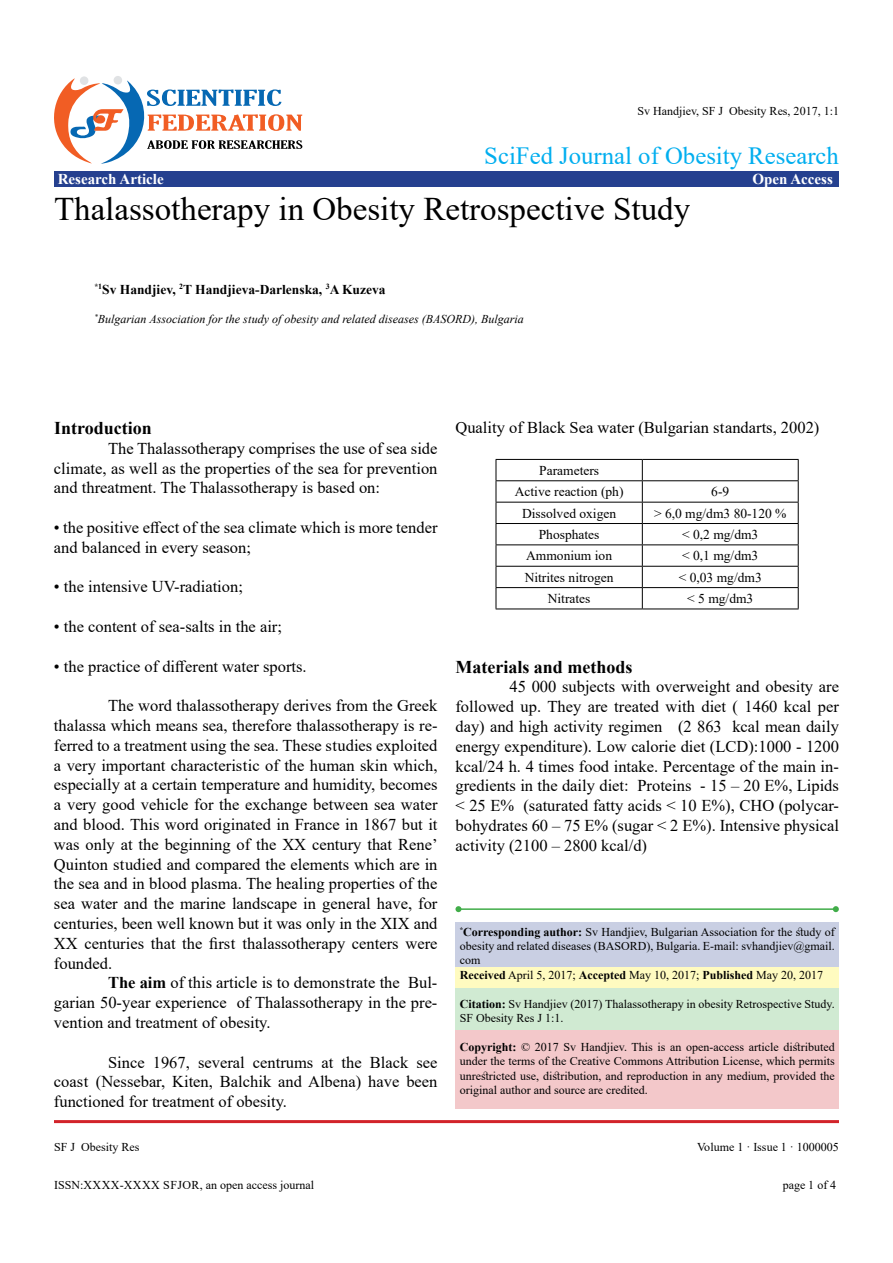
<style>
.page{position:relative;width:893px;height:1263px;background:#fff}
.page>*{position:absolute;margin:0;border:0;box-sizing:border-box;transform-origin:0 0}
.t1{font:33px "Times New Roman";color:#000}
.t2{font:24.75px "Times New Roman";color:#00aeef}
.t3{font:700 18px "Times New Roman";color:#000}
.t4{font:16.5px/19.8px "Times New Roman";color:#000}
.t5{font:700 15px "Times New Roman";color:#fff}
.t6{font:13.5px "Times New Roman";color:#000}
.t7{font:700 13.5px "Times New Roman";color:#000}
.t8{font:12px/14.4px "Times New Roman";color:#000}
.t9{font:italic 12px "Times New Roman";color:#000}
.t10{font:700 7.8px "Times New Roman";color:#000}
.t11{font:italic 7.05px "Times New Roman";color:#000}
.t12{font:700 7.05px "Times New Roman";color:#000}
.s1{font-size:13.5px}
.s2{font-weight:700}
</style>
<div class="page">
<div style="left:54px;top:171px;width:785px;height:16px;background:#25408f"></div>
<div style="left:80px;top:76px;width:8px;height:9px;background:#e0e2e4;border-radius:50%"></div>
<div style="left:114px;top:76px;width:8px;height:8px;background:#e0e2e4;border-radius:50%"></div>
<svg style="left:54px;top:78px;width:248px;height:86px"></svg>
<hr style="left:54px;top:1120px;width:785px;height:3px;background:#d2232a">
<div style="left:455px;top:922px;width:384px;height:45px;background:#c9cfe3"></div>
<div style="left:455px;top:967px;width:384px;height:21px;background:#fffbc0"></div>
<div style="left:455px;top:988px;width:384px;height:42px;background:#d0ead2"></div>
<div style="left:455px;top:1030px;width:384px;height:79px;background:#f3c8ca"></div>
<hr style="left:458px;top:908px;width:378px;height:2px;background:#41ad49">
<svg style="left:455px;top:906px;width:6px;height:6px"></svg>
<svg style="left:833px;top:906px;width:6px;height:6px"></svg>
<hr style="left:496px;top:459px;width:146px;height:1px;background:#000">
<hr style="left:642px;top:459px;width:157px;height:1px;background:#000">
<hr style="left:496px;top:480px;width:146px;height:1px;background:#000">
<hr style="left:642px;top:480px;width:157px;height:1px;background:#000">
<hr style="left:496px;top:502px;width:146px;height:1px;background:#000">
<hr style="left:642px;top:502px;width:157px;height:1px;background:#000">
<hr style="left:496px;top:523px;width:146px;height:1px;background:#000">
<hr style="left:642px;top:523px;width:157px;height:1px;background:#000">
<hr style="left:496px;top:544px;width:146px;height:1px;background:#000">
<hr style="left:642px;top:544px;width:157px;height:1px;background:#000">
<hr style="left:496px;top:566px;width:146px;height:1px;background:#000">
<hr style="left:642px;top:566px;width:157px;height:1px;background:#000">
<hr style="left:496px;top:587px;width:146px;height:1px;background:#000">
<svg style="left:496px;top:460px;width:1px;height:149px"></svg>
<hr style="left:642px;top:587px;width:157px;height:1px;background:#000">
<svg style="left:642px;top:460px;width:1px;height:149px"></svg>
<svg style="left:798px;top:460px;width:1px;height:149px"></svg>
<hr style="left:496px;top:609px;width:146px;height:1px;background:#000">
<hr style="left:642px;top:609px;width:157px;height:1px;background:#000">
<p class="t8" style="left:637px;top:103px;width:87px">Sv Handjiev, SF J</p>
<p class="t8" style="left:729px;top:103px;width:111px">Obesity Res, 2017, 1:1</p>
<p class="t5" style="left:58px;top:168px;width:107px">Research Article</p>
<h2 class="t2" style="left:484px;top:138px;width:356px">SciFed Journal of Obesity Research</h2>
<p class="t5" style="left:752px;top:168px;width:82px">Open Access</p>
<h1 class="t1" style="left:54px;top:185px;width:638px">Thalassotherapy in Obesity Retrospective Study</h1>
<p class="t10" style="left:94px;top:281px;width:9px">1*</p>
<p class="t10" style="left:319px;top:281px;width:12px">3<span class="s1">,</span></p>
<p class="t10" style="left:172px;top:281px;width:12px">2<span class="s1">,</span></p>
<p class="t7" style="left:102px;top:280px;width:72px">Sv Handjiev</p>
<p class="t7" style="left:183px;top:280px;width:137px">T Handjieva-Darlenska</p>
<p class="t7" style="left:330px;top:280px;width:57px">A Kuzeva</p>
<p class="t11" style="left:94px;top:311px;width:5px">*</p>
<p class="t9" style="left:98px;top:310px;width:428px">Bulgarian Association for the study of obesity and related diseases (BASORD ,) Bulgaria</p>
<p class="t3" style="left:54px;top:415px;width:99px">Introduction</p>
<p class="t4" style="left:54px;top:438px;width:385px;text-align:justify;text-indent:54px">The Thalassotherapy comprises the use of sea side climate, as well as the properties of the sea for prevention and threatment. The Thalassotherapy is based on:</p>
<p class="t4" style="left:54px;top:517px;width:385px">• the positive effect of the sea climate which is more tender and balanced in every season;</p>
<p class="t4" style="left:54px;top:576px;width:190px">• the intensive UV-radiation;</p>
<p class="t4" style="left:54px;top:616px;width:230px">• the content of sea-salts in the air;</p>
<p class="t4" style="left:54px;top:655px;width:254px">• the practice of different water sports.</p>
<p class="t4" style="left:108px;top:695px;width:331px">The word thalassotherapy derives from the Greek</p>
<p class="t4" style="left:54px;top:735px;width:385px">ferred to a treatment using the sea. These studies exploited</p>
<p class="t4" style="left:54px;top:715px;width:385px">thalassa which means sea, therefore thalassotherapy is re-</p>
<p class="t4" style="left:54px;top:754px;width:385px;text-align:justify">a very important characteristic of the human skin which, especially at a certain temperature and humidity, becomes a very good vehicle for the exchange between sea water and blood. This word originated in France in 1867 but it was only at the beginning of the XX century that Rene‘ Quinton studied and compared the elements which are in the sea and in blood plasma. The healing properties of the sea water and the marine landscape in general have, for centuries, been well known but it was only in the XIX and XX centuries that the first thalassotherapy centers were founded.</p>
<p class="t4" style="left:108px;top:972px;width:293px"><span class="s2">The aim</span> of this article is to demonstrate the</p>
<p class="t4" style="left:408px;top:972px;width:31px">Bul-</p>
<p class="t4" style="left:54px;top:992px;width:174px">garian 50-year experience</p>
<p class="t4" style="left:237px;top:992px;width:202px">of Thalassotherapy in the pre-</p>
<p class="t4" style="left:54px;top:1012px;width:218px">vention and treatment of obesity.</p>
<p class="t4" style="left:96px;top:1051px;width:343px;text-indent:12px">Since<br>(Nessebar, Kiten, Balchik and Albena) have been</p>
<p class="t4" style="left:198px;top:1051px;width:48px">several</p>
<p class="t4" style="left:342px;top:1051px;width:22px">the</p>
<p class="t4" style="left:370px;top:1051px;width:40px">Black</p>
<p class="t4" style="left:153px;top:1051px;width:39px">1967,</p>
<p class="t4" style="left:253px;top:1051px;width:62px">centrums</p>
<p class="t4" style="left:321px;top:1051px;width:13px">at</p>
<p class="t4" style="left:416px;top:1051px;width:23px">see</p>
<p class="t4" style="left:54px;top:1071px;width:235px">coast<br>functioned for treatment of obesity.</p>
<p class="t8" style="left:81px;top:1140px;width:60px">Obesity Res</p>
<p class="t8" style="left:54px;top:1140px;width:23px">SFJ</p>
<p class="t8" style="left:54px;top:1177px;width:262px">ISSN:xxxx-xxxx SFJOR, an open access journal</p>
<p class="t4" style="left:455px;top:417px;width:365px">Quality of Black Sea water (Bulgarian standarts, 2002(</p>
<p class="t6" style="left:539px;top:461px;width:61px">Parameters</p>
<p class="t6" style="left:515px;top:482px;width:110px">Active reaction (ph(</p>
<p class="t6" style="left:711px;top:482px;width:19px">6-9</p>
<p class="t6" style="left:522px;top:503px;width:96px">Dissolved oxigen</p>
<p class="t6" style="left:654px;top:503px;width:134px">&gt; 6,0 mg/dm3 80-120 %</p>
<p class="t6" style="left:539px;top:525px;width:62px">Phosphates</p>
<p class="t6" style="left:682px;top:525px;width:78px">&lt; 0,2 mg/dm3</p>
<p class="t6" style="left:526px;top:546px;width:87px">Ammonium ion</p>
<p class="t6" style="left:682px;top:546px;width:78px">&lt; 0,1 mg/dm3</p>
<p class="t6" style="left:525px;top:567px;width:90px">Nitrites nitrogen</p>
<p class="t6" style="left:679px;top:567px;width:84px">&lt; 0,03 mg/dm3</p>
<p class="t6" style="left:548px;top:589px;width:44px">Nitrates</p>
<p class="t6" style="left:687px;top:589px;width:68px">&lt; 5 mg/dm3</p>
<p class="t3" style="left:455px;top:653px;width:178px">Materials and methods</p>
<p class="t4" style="left:455px;top:676px;width:385px;text-align:right">45 000 subjects with overweight and obesity are followed up. They are treated with diet ( 1460 kcal per kcal mean daily</p>
<p class="t4" style="left:455px;top:716px;width:385px">day) and high activity regimen<br>energy expenditure .) Low calorie diet (LCD(:1000 - 1200</p>
<p class="t4" style="left:700px;top:775px;width:140px">- 15 – 20 Е%, Lipids</p>
<p class="t4" style="left:678px;top:716px;width:45px">(2 863</p>
<p class="t4" style="left:455px;top:756px;width:385px">kcal/24 4.h times food intake. Percentage of the main in-</p>
<p class="t4" style="left:455px;top:775px;width:175px">gredients in the daily diet:</p>
<p class="t4" style="left:637px;top:775px;width:56px">Proteins</p>
<p class="t4" style="left:523px;top:795px;width:317px">(saturated fatty acids &lt; 10 Е% ,) CHO (polycar-</p>
<p class="t4" style="left:455px;top:795px;width:60px">&lt; 25 Е%</p>
<p class="t4" style="left:455px;top:835px;width:193px">activity (2100 – 2800 kcal (d/</p>
<p class="t4" style="left:455px;top:815px;width:385px">bohydrates 60 – 75 Е% (sugar &lt; Е2 % .) Intensive physical</p>
<p class="t12" style="left:460px;top:924px;width:5px">*</p>
<p class="t8" style="left:460px;top:924px;width:377px"><span class="s2">Corresponding author:</span> Sv Handjiev, Bulgarian Association for the study of obesity and related diseases (BASORD ,) Bulgaria E. -mail: svhandjiev@gmail. com<br><span class="s2">Received</span> April 5, 2017; <span class="s2">Accepted</span> May 10, 2017; <span class="s2">Published</span> May 20, 2017</p>
<p class="t8" style="left:460px;top:996px;width:377px"><span class="s2">Citation:</span> Sv Handjiev (2017) Thalassotherapy in obesity Retrospective Study.<br>SF Obesity Res J 1:1.</p>
<p class="t8" style="left:460px;top:1039px;width:377px;text-align:justify"><span class="s2">Copyright:</span> © 2017 Sv Handjiev. This is an open-access article distributed under the terms of the Creative Commons Attribution License, which permits unrestricted use, distribution, and reproduction in any medium, provided the original author and source are credited.</p>
<p class="t8" style="left:697px;top:1140px;width:143px">Volume 1 · Issue ·1 1000005</p>
<p class="t8" style="left:783px;top:1177px;width:55px">page 1 of 4</p>
</div>
